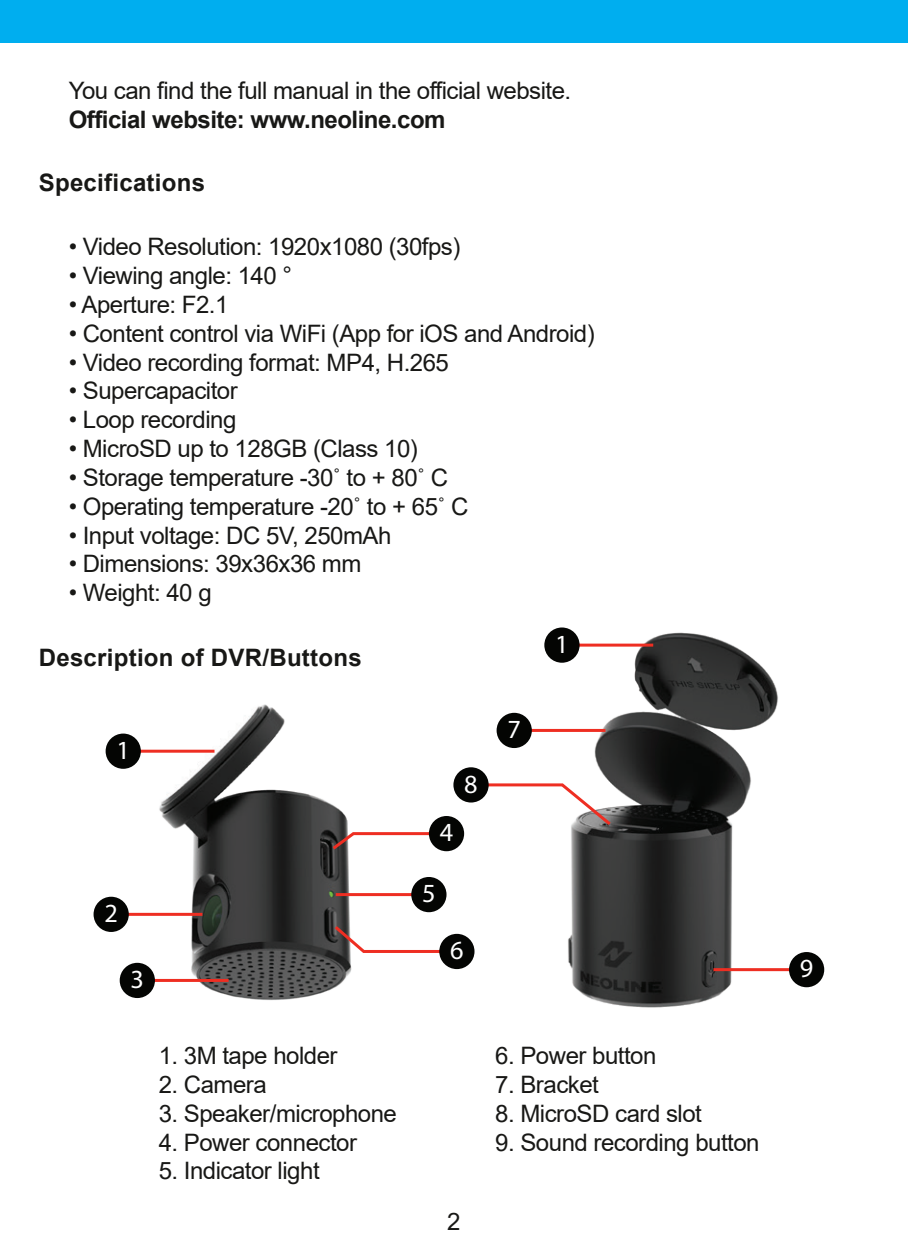
<style>
.page{position:relative;width:908px;height:1248px;background:#fff}
.page>*{position:absolute;margin:0;border:0;box-sizing:border-box;transform-origin:0 0}
.t1{font:26.4px "Myriad Pro";color:#fff}
.t2{font:24px "Arial";letter-spacing:-.02em;color:#181816}
.t3{font:700 24px "Arial";letter-spacing:.01em;color:#181816}
.t4{font:700 24px "Arial";letter-spacing:-.02em;color:#181816}
</style>
<div class="page">
<div style="left:0;top:0;width:907px;height:42px;background:#00aeef"></div>
<img style="left:559px;top:630px;width:225px;height:378px">
<img style="left:157px;top:704px;width:201px;height:296px">
<hr style="left:713px;top:968px;width:98px;height:3px;background:#ee2e22">
<div style="left:788px;top:951px;width:35px;height:36px;background:#040503;border-radius:50%"></div>
<svg style="left:329px;top:830px;width:125px;height:22px"></svg>
<div style="left:428px;top:816px;width:36px;height:35px;background:#040503;border-radius:50%"></div>
<hr style="left:335px;top:893px;width:98px;height:3px;background:#ee2e22">
<div style="left:411px;top:876px;width:35px;height:36px;background:#040503;border-radius:50%"></div>
<svg style="left:331px;top:922px;width:108px;height:32px"></svg>
<div style="left:439px;top:933px;width:35px;height:36px;background:#040503;border-radius:50%"></div>
<hr style="left:104px;top:912px;width:98px;height:3px;background:#ee2e22">
<div style="left:93px;top:896px;width:36px;height:35px;background:#040503;border-radius:50%"></div>
<hr style="left:130px;top:978px;width:98px;height:3px;background:#ee2e22">
<div style="left:120px;top:962px;width:35px;height:35px;background:#040503;border-radius:50%"></div>
<hr style="left:116px;top:749px;width:98px;height:3px;background:#ee2e22">
<div style="left:106px;top:733px;width:35px;height:35px;background:#040503;border-radius:50%"></div>
<hr style="left:555px;top:643px;width:98px;height:3px;background:#ee2e22">
<div style="left:544px;top:627px;width:35px;height:35px;background:#040503;border-radius:50%"></div>
<hr style="left:507px;top:728px;width:98px;height:3px;background:#ee2e22">
<div style="left:496px;top:712px;width:35px;height:36px;background:#040503;border-radius:50%"></div>
<svg style="left:461px;top:781px;width:152px;height:47px"></svg>
<div style="left:453px;top:767px;width:35px;height:35px;background:#040503;border-radius:50%"></div>
<p class="t2" style="left:69px;top:74px;width:504px">You can find the full manual in the official website.</p>
<p class="t4" style="left:69px;top:102px;width:378px">Official website: www.neoline.com</p>
<p class="t3" style="left:39px;top:165px;width:168px">Specifications</p>
<p class="t2" style="left:69px;top:230px;width:393px">• Video Resolution: 1920x1080 (30fps)</p>
<p class="t2" style="left:69px;top:259px;width:225px">• Viewing angle: 140 °</p>
<p class="t2" style="left:69px;top:288px;width:161px">• Aperture: F2.1</p>
<p class="t2" style="left:69px;top:317px;width:527px">• Content control via WiFi (App for iOS and Android)</p>
<p class="t2" style="left:69px;top:345px;width:381px">• Video recording format: MP4, H.265</p>
<p class="t2" style="left:69px;top:374px;width:170px">• Supercapacitor</p>
<p class="t2" style="left:69px;top:403px;width:169px">• Loop recording</p>
<p class="t2" style="left:69px;top:432px;width:350px">• MicroSD up to 128GB (Class 10)</p>
<p class="t2" style="left:69px;top:461px;width:381px">• Storage temperature -30˚ to + 80˚ C</p>
<p class="t2" style="left:69px;top:489px;width:401px">• Operating temperature -20˚ to + 65˚ C</p>
<p class="t2" style="left:69px;top:518px;width:324px">• Input voltage: DC 5V, 250mAh</p>
<p class="t2" style="left:69px;top:547px;width:294px">• Dimensions: 39x36x36 mm</p>
<p class="t2" style="left:69px;top:576px;width:144px">• Weight: 40 g</p>
<p class="t3" style="left:39px;top:641px;width:324px">Description of DVR/Buttons</p>
<p class="t1" style="left:116px;top:733px;width:15px">1</p>
<p class="t1" style="left:104px;top:896px;width:15px">2</p>
<p class="t1" style="left:130px;top:962px;width:15px">3</p>
<p class="t2" style="left:159px;top:1038px;width:180px">1. 3M tape holder</p>
<p class="t2" style="left:159px;top:1067px;width:109px">2. Camera</p>
<p class="t2" style="left:159px;top:1096px;width:240px">3. Speaker/microphone</p>
<p class="t2" style="left:159px;top:1125px;width:200px">4. Power connector</p>
<p class="t2" style="left:159px;top:1154px;width:162px">5. Indicator light</p>
<p class="t1" style="left:439px;top:816px;width:15px">4</p>
<p class="t1" style="left:464px;top:767px;width:15px">8</p>
<p class="t1" style="left:422px;top:877px;width:15px">5</p>
<p class="t1" style="left:450px;top:933px;width:15px">6</p>
<p class="t1" style="left:507px;top:713px;width:15px">7</p>
<p class="t1" style="left:555px;top:627px;width:15px">1</p>
<p class="t2" style="left:447px;top:1205px;width:15px">2</p>
<p class="t2" style="left:495px;top:1038px;width:163px">6. Power button</p>
<p class="t2" style="left:495px;top:1067px;width:105px">7. Bracket</p>
<p class="t2" style="left:495px;top:1096px;width:208px">8. MicroSD card slot</p>
<p class="t2" style="left:495px;top:1125px;width:266px">9. Sound recording button</p>
<p class="t1" style="left:799px;top:952px;width:15px">9</p>
</div>
